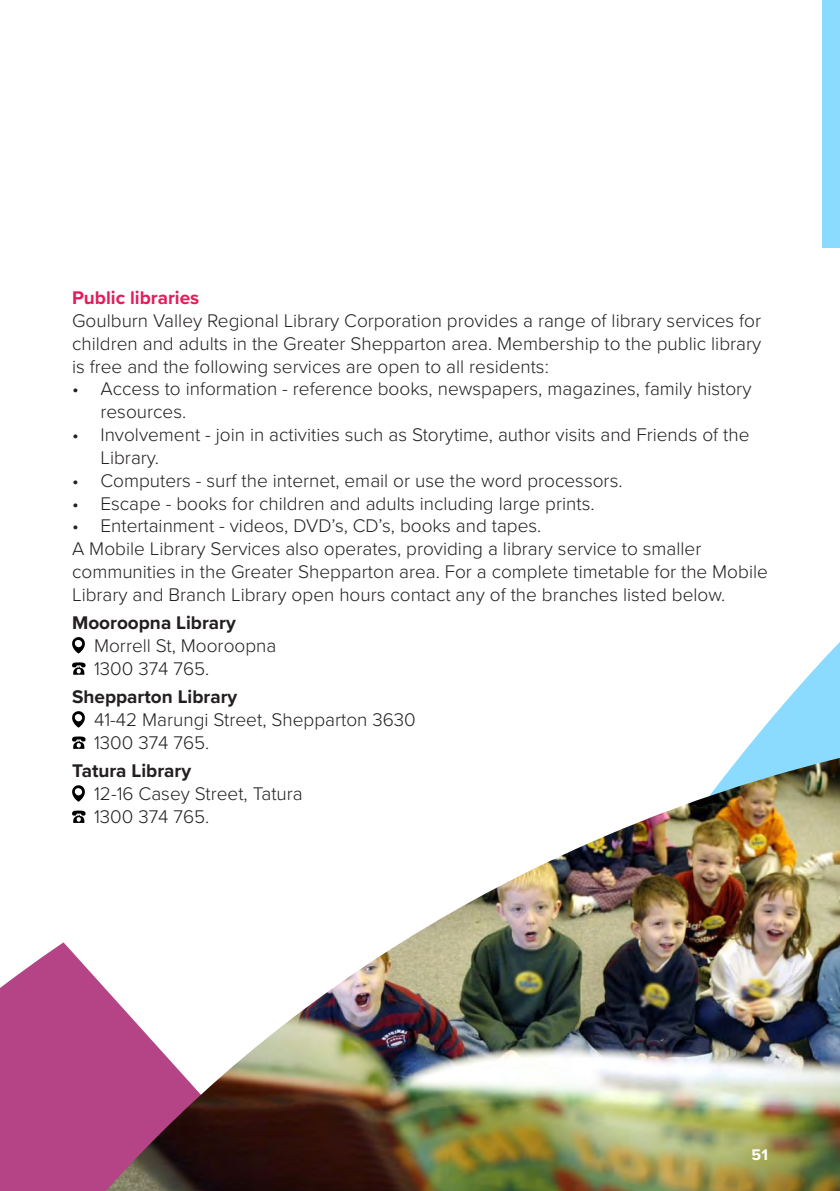
<style>
.page{position:relative;width:840px;height:1191px;background:#fff}
.page>*{position:absolute;margin:0;border:0;box-sizing:border-box;transform-origin:0 0}
.t1{font:300 19px/22.8px "Proxima Nova";color:#231f20}
.t2{font:700 19px "Proxima Nova";color:#231f20}
.t3{font:700 19px "Proxima Nova";color:#e31c5c}
.t4{font:700 16px "Proxima Nova";color:#fff}
</style>
<div class="page">
<svg style="left:0;top:942px;width:106px;height:249px;background:#ba5590"></svg>
<svg style="left:739px;top:643px;width:100px;height:115px;fill:#8adbff"></svg>
<img style="left:106px;top:758px;width:733px;height:433px">
<div style="left:822px;top:0;width:17px;height:248px;background:#8adbff"></div>
<svg style="left:72px;top:637px;width:13px;height:16px"></svg>
<svg style="left:72px;top:662px;width:14px;height:13px"></svg>
<svg style="left:72px;top:711px;width:13px;height:16px"></svg>
<svg style="left:72px;top:736px;width:14px;height:13px"></svg>
<svg style="left:72px;top:785px;width:13px;height:16px"></svg>
<svg style="left:72px;top:810px;width:14px;height:13px"></svg>
<p class="t3" style="left:72px;top:284px;width:129px">Public libraries</p>
<p class="t1" style="left:72px;top:308px;width:690px;text-align:justify">Goulburn Valley Regional Library Corporation provides a range of library services for children and adults in the Greater Shepparton area. Membership to the public library is free and the following services are open to all residents:</p>
<p class="t1" style="left:100px;top:377px;width:652px;text-indent:-28px">• Access to information - reference books, newspapers, magazines, family history resources.</p>
<p class="t1" style="left:100px;top:422px;width:650px;text-indent:-28px">• Involvement - join in activities such as Storytime, author visits and Friends of the<br>Library.</p>
<p class="t1" style="left:72px;top:468px;width:551px">• Computers - surf the internet, email or use the word processors.</p>
<p class="t1" style="left:72px;top:491px;width:524px">• Escape - books for children and adults including large prints.</p>
<p class="t1" style="left:72px;top:513px;width:697px">• Entertainment - videos, DVD’s, CD’s, books and tapes.<br>A Mobile Library Services also operates, providing a library service to smaller communities in the Greater Shepparton area. For a complete timetable for the Mobile Library and Branch Library open hours contact any of the branches listed below.</p>
<p class="t2" style="left:72px;top:609px;width:165px">Mooroopna Library</p>
<p class="t1" style="left:94px;top:633px;width:184px">Morrell St, Mooroopna<br>1300 374 765.</p>
<p class="t2" style="left:72px;top:683px;width:167px">Shepparton Library</p>
<p class="t1" style="left:94px;top:707px;width:323px">41-42 Marungi Street, Shepparton 3630<br>1300 374 765.</p>
<p class="t2" style="left:72px;top:757px;width:120px">Tatura Library</p>
<p class="t1" style="left:94px;top:781px;width:210px">12-16 Casey Street, Tatura<br>1300 374 765.</p>
<p class="t4" style="left:751px;top:1142px;width:18px">51</p>
</div>
